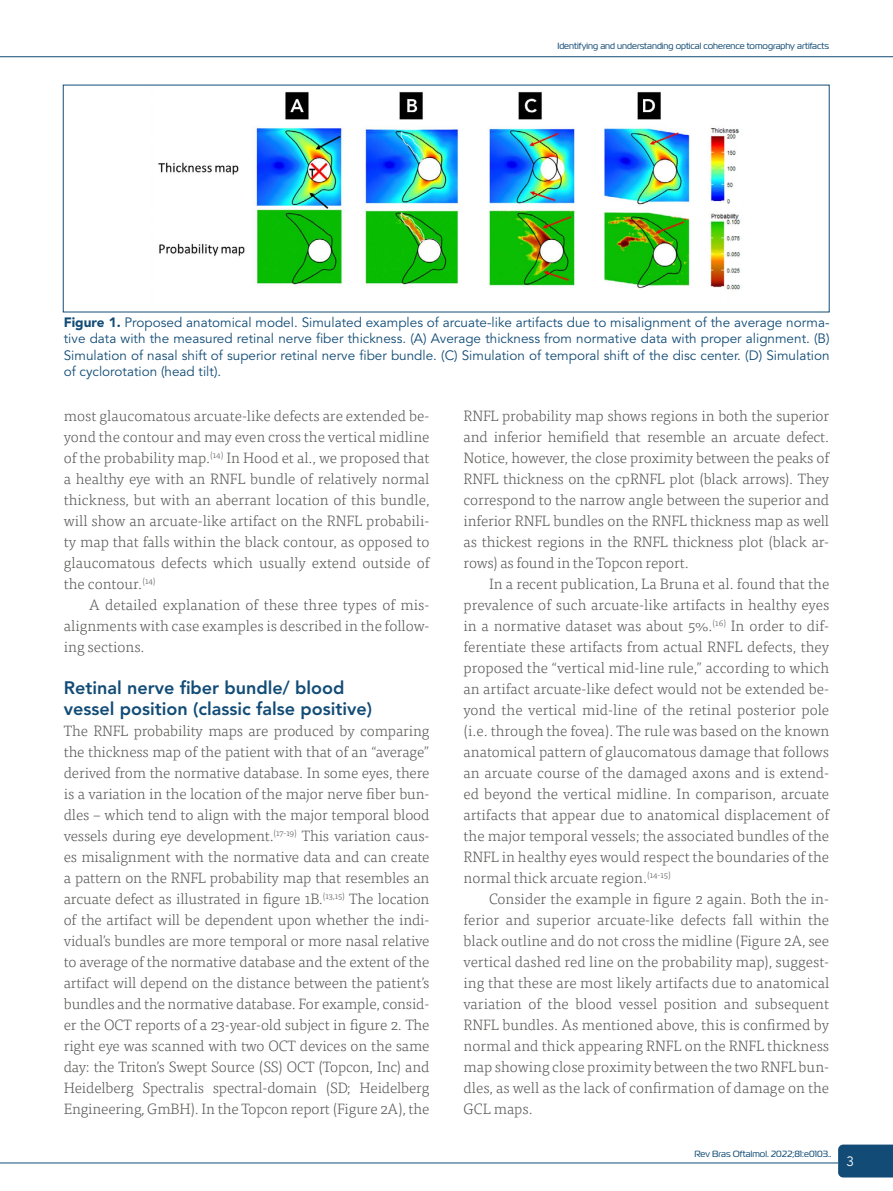
<style>
.page{position:relative;width:893px;height:1191px;background:#fff}
.page>*{position:absolute;margin:0;border:0;box-sizing:border-box;transform-origin:0 0}
.t1{font:800 18px/21px "Avenir LT Std";color:#124c76}
.t2{font:300 15px/21px "Tisa Pro";color:#575756;text-align:justify}
.t3{font:13.5px/16.2px "Avenir LT Std";color:#124c76;text-align:justify}
.t4{font:13.5px "Avenir LT Std";color:#fff}
.t5{font:9px "Magistral";color:#124c76}
.s1{font-weight:900}
</style>
<div class="page">
<div style="left:838px;top:1144px;width:55px;height:33px;background:#124c76"></div>
<hr style="left:0;top:1162px;width:838px;height:1px;background:#124c76">
<hr style="left:0;top:56px;width:893px;height:1px;background:#124c76">
<img style="left:158px;top:91px;width:584px;height:199px">
<p class="t5" style="left:557px;top:41px;width:273px">Identifying and understanding optical coherence tomography artifacts</p>
<p class="t3" style="left:64px;top:315px;width:767px"><span class="s1">Figure 1.</span> Proposed anatomical model. Simulated examples of arcuate-like artifacts due to misalignment of the average norma&shy;tive data with the measured retinal nerve fiber thickness. (A) Average thickness from normative data with proper alignment. (B)<br>Simulation of nasal shift of superior retinal nerve fiber bundle. (C) Simulation of temporal shift of the disc center. (D) Simulation of cyclorotation (head tilt).</p>
<p class="t2" style="left:64px;top:405px;width:367px">most glaucomatous arcuate-like defects are extended be&shy;yond the contour and may even cross the vertical midline of the probability map.<sup>(14)</sup> In Hood et al., we proposed that a healthy eye with an RNFL bundle of relatively normal thickness, but with an aberrant location of this bundle, will show an arcuate-like artifact on the RNFL probabili&shy;ty map that falls within the black contour, as opposed to glaucomatous defects which usually extend outside of the contour.<sup>(14)</sup></p>
<p class="t2" style="left:64px;top:594px;width:367px;text-indent:26px">A detailed explanation of these three types of mis&shy;alignments with case examples is described in the follow&shy;ing sections.</p>
<p class="t1" style="left:64px;top:677px;width:310px">Retinal nerve fiber bundle/ blood vessel position (classic false positive)</p>
<p class="t2" style="left:64px;top:720px;width:367px">The RNFL probability maps are produced by comparing the thickness map of the patient with that of an “average” derived from the normative database. In some eyes, there is a variation in the location of the major nerve fiber bun&shy;dles – which tend to align with the major temporal blood vessels during eye development.<sup>(17-19)</sup> This variation caus&shy;es misalignment with the normative data and can create a pattern on the RNFL probability map that resembles an arcuate defect as illustrated in figure 1B.<sup>(13,15)</sup> The location of the artifact will be dependent upon whether the indi&shy;vidual’s bundles are more temporal or more nasal relative to average of the normative database and the extent of the artifact will depend on the distance between the patient’s bundles and the normative database. For example, consid&shy;er the OCT reports of a 23-year-old subject in figure 2. The right eye was scanned with two OCT devices on the same day: the Triton’s Swept Source (SS) OCT (Topcon, Inc) and Heidelberg Spectralis spectral-domain (SD; Heidelberg Engineering, GmBH). In the Topcon report (Figure 2A), the</p>
<p class="t2" style="left:463px;top:405px;width:367px">RNFL probability map shows regions in both the superior and inferior hemifield that resemble an arcuate defect.<br>Notice, however, the close proximity between the peaks of RNFL thickness on the cpRNFL plot (black arrows). They correspond to the narrow angle between the superior and inferior RNFL bundles on the RNFL thickness map as well as thickest regions in the RNFL thickness plot (black ar&shy;rows) as found in the Topcon report.</p>
<p class="t2" style="left:463px;top:573px;width:367px;text-indent:26px">In a recent publication, La Bruna et al. found that the prevalence of such arcuate-like artifacts in healthy eyes in a normative dataset was about 5%.<sup>(16)</sup> In order to dif&shy;ferentiate these artifacts from actual RNFL defects, they proposed the “vertical mid-line rule,” according to which an artifact arcuate-like defect would not be extended be&shy;yond the vertical mid-line of the retinal posterior pole (i.e. through the fovea). The rule was based on the known anatomical pattern of glaucomatous damage that follows an arcuate course of the damaged axons and is extend&shy;ed beyond the vertical midline. In comparison, arcuate artifacts that appear due to anatomical displacement of the major temporal vessels; the associated bundles of the RNFL in healthy eyes would respect the boundaries of the normal thick arcuate region.<sup>(14-15)</sup></p>
<p class="t2" style="left:463px;top:888px;width:367px;text-indent:26px">Consider the example in figure 2 again. Both the in&shy;ferior and superior arcuate-like defects fall within the black outline and do not cross the midline (Figure 2A, see vertical dashed red line on the probability map), suggest&shy;ing that these are most likely artifacts due to anatomical variation of the blood vessel position and subsequent RNFL bundles. As mentioned above, this is confirmed by normal and thick appearing RNFL on the RNFL thickness map showing close proximity between the two RNFL bun&shy;dles, as well as the lack of confirmation of damage on the GCL maps.</p>
<p class="t5" style="left:694px;top:1147px;width:139px">Rev Bras Oftalmol. 2022;81:e0103..</p>
<p class="t4" style="left:847px;top:1153px;width:9px">3</p>
</div>
